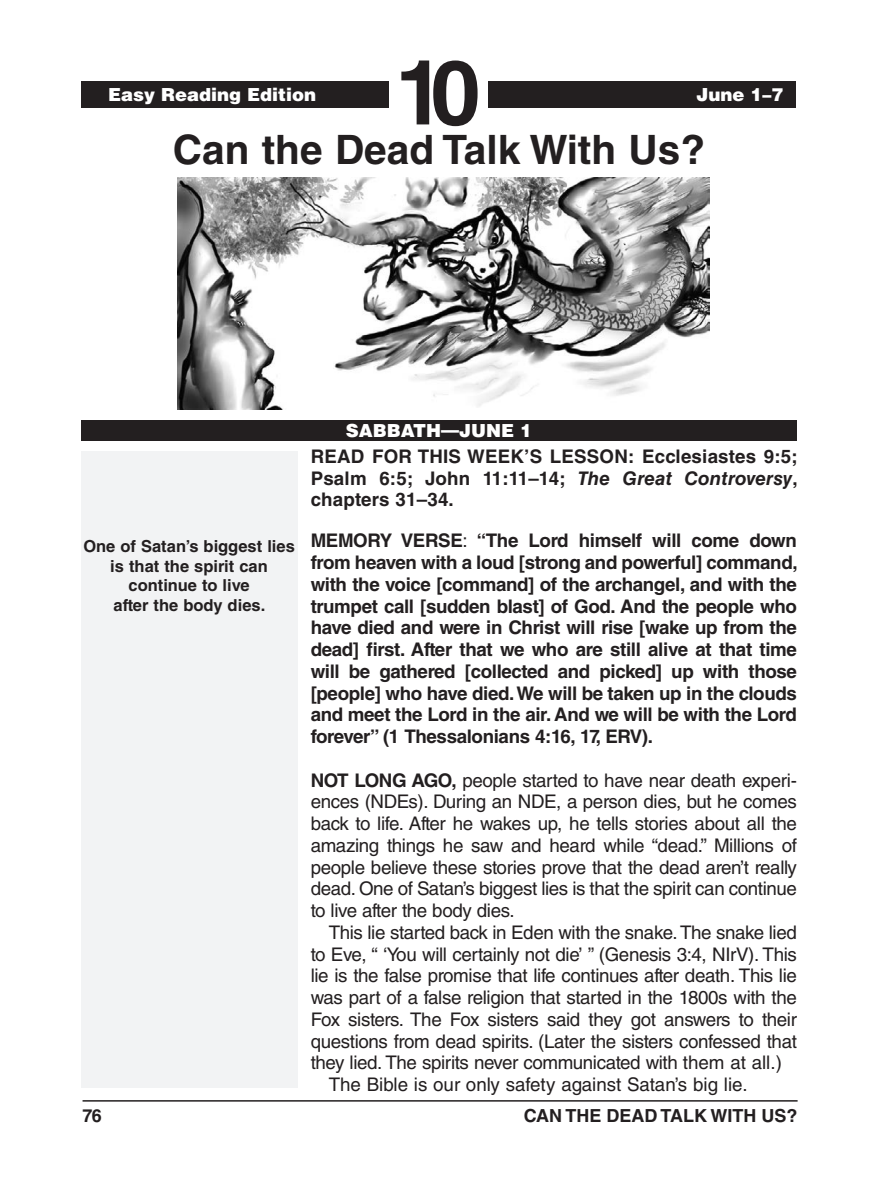
<style>
.page{position:relative;width:878px;height:1202px;background:#fff}
.page>*{position:absolute;margin:0;border:0;box-sizing:border-box;transform-origin:0 0}
.t1{font:700 90px "Helvetica LT Std";color:#231f20}
.Lesson_Title{font:700 40.5px "Helvetica LT Std";color:#231f20}
.Body_Text_NoIndent_B{font:700 18.75px/21.8px "Helvetica LT Std";letter-spacing:-.02em;color:#231f20;text-align:justify}
.Body_Text{font:18.75px/21.8px "Helvetica LT Std";letter-spacing:-.02em;color:#231f20;text-align:justify}
.Body_Text_NoIndent_S{font:18.75px/21.8px "Helvetica LT Std";letter-spacing:-.02em;color:#231f20;text-align:justify}
.Body_Text-2{font:18.75px "Helvetica LT Std";color:#231f20}
.Sabbath_Heading{font:900 18px "Helvetica LT Std";color:#fff}
.t2{font:700 18px "Helvetica LT Std";color:#231f20}
.Running_Head_-_Right{font:900 18px "Helvetica LT Std";color:#fff}
.Image_Captions{font:700 16.5px/19.5px "Helvetica LT Std";color:#231f20;text-align:center}
.s1{font-style:italic}
.s2{font-weight:400}
.s3{font-weight:700}
</style>
<div class="page">
<div style="left:82px;top:81px;width:307px;height:27px;background:#231f20"></div>
<div style="left:488px;top:81px;width:307px;height:27px;background:#231f20"></div>
<hr style="left:82px;top:1100px;width:715px;height:1px;background:#231f20">
<div style="left:81px;top:451px;width:216px;height:636px;background:#f2f3f4"></div>
<div style="left:81px;top:421px;width:715px;height:20px;background:#231f20"></div>
<img style="left:177px;top:177px;width:532px;height:233px">
<p class="Sabbath_Heading" style="left:108px;top:82px;width:210px">Easy Reading Edition</p>
<h1 class="t1" style="left:395px;top:38px;width:87px">10</h1>
<p class="Running_Head_-_Right" style="left:696px;top:82px;width:89px">June 1–7</p>
<p class="Lesson_Title" style="left:173px;top:125px;width:533px">Can the Dead Talk With Us?</p>
<p class="Image_Captions" style="left:83px;top:536px;width:213px">One of Satan’s biggest lies is that the spirit can</p>
<p class="Image_Captions" style="left:128px;top:575px;width:123px">continue to live</p>
<p class="Image_Captions" style="left:114px;top:595px;width:153px">after the body dies.</p>
<p class="Sabbath_Heading" style="left:346px;top:419px;width:188px">SABBATH—JUNE 1</p>
<p class="Sabbath_Heading" style="left:356px;top:419px;width:167px">SABBATH—DATE</p>
<p class="Body_Text_NoIndent_B" style="left:310px;top:445px;width:488px">READ FOR THIS WEEK’S LESSON: Ecclesiastes 9:5; Psalm 6:5; John 11:11–14; <span class="s1">The Great Controversy</span>, chapters 31–34.</p>
<p class="Body_Text_NoIndent_B" style="left:310px;top:529px;width:488px">MEMORY VERSE<span class="s2">:</span> “The Lord himself will come down from heaven with a loud [strong and powerful] command, with the voice [command] of the archangel, and with the trumpet call [sudden blast] of God. And the people who have died and were in Christ will rise [wake up from the dead] first. After that we who are still alive at that time will be gathered [collected and picked] up with those [people] who have died. We will be taken up in the clouds and meet the Lord in the air. And we will be with the Lord forever” (1 Thessalonians 4:16, 17, ERV).</p>
<p class="Body_Text_NoIndent_S" style="left:310px;top:769px;width:488px"><span class="s3">NOT LONG AGO,</span> people started to have near death experi&shy;ences (NDEs). During an NDE, a person dies, but he comes back to life. After he wakes up, he tells stories about all the amazing things he saw and heard while “dead.” Millions of people believe these stories prove that the dead aren’t really dead. One of Satan’s biggest lies is that the spirit can continue to live after the body dies.</p>
<p class="Body_Text" style="left:310px;top:921px;width:488px;text-indent:18px">This lie started back in Eden with the snake. The snake lied to Eve, “ ‘You will certainly not die’ ” (Genesis 3:4, NIrV). This lie is the false promise that life continues after death. This lie was part of a false religion that started in the 1800s with the Fox sisters. The Fox sisters said they got answers to their questions from dead spirits. (Later the sisters confessed that they lied. The spirits never communicated with them at all.)</p>
<p class="Body_Text-2" style="left:329px;top:1073px;width:420px">The Bible is our only safety against Satan’s big lie.</p>
<p class="t2" style="left:82px;top:1104px;width:21px">76</p>
<p class="t2" style="left:524px;top:1104px;width:275px">CAN THE DEAD TALK WITH US?</p>
</div>
